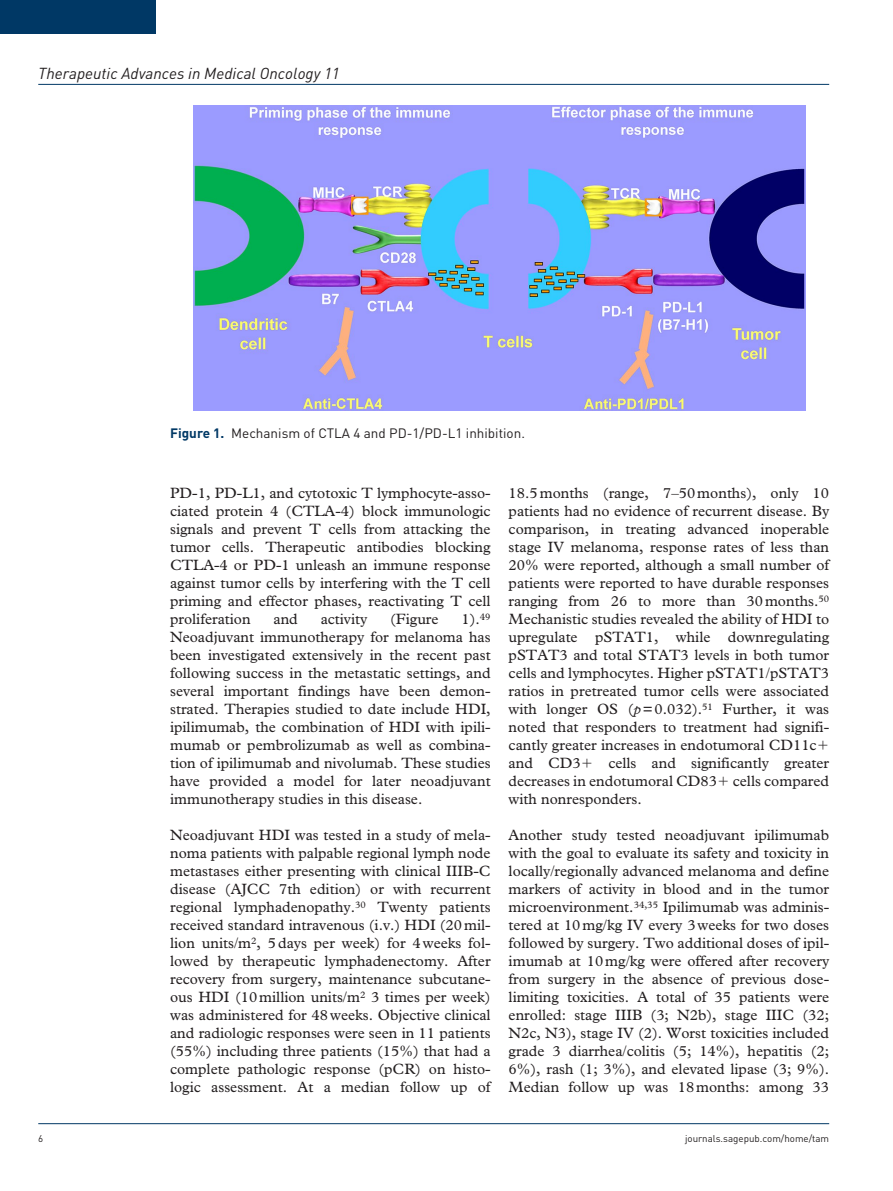
<style>
.page{position:relative;width:893px;height:1191px;background:#fff}
.page>*{position:absolute;margin:0;border:0;box-sizing:border-box;transform-origin:0 0}
.t1{font:italic 15.75px "DIN";color:#231f20}
.t2{font:15px/18px "Plantin Std";color:#231f20;text-align:justify}
.t3{font:13.5px "DIN";color:#231f20}
.t4{font:9.75px "DIN";color:#231f20}
.s1{font-weight:700;color:#003865}
.s2{font-style:italic}
</style>
<div class="page">
<hr style="left:38px;top:84px;width:791px;height:1px;background:#003865">
<hr style="left:38px;top:1123px;width:791px;height:1px;background:#003865">
<div style="left:0;top:0;width:155px;height:34px;background:#003865"></div>
<img style="left:194px;top:106px;width:612px;height:304px">
<p class="t1" style="left:38px;top:63px;width:303px">Therapeutic Advances in Medical Oncology 11</p>
<p class="t3" style="left:170px;top:425px;width:356px"><span class="s1">Figure 1.</span> Mechanism of CTLA 4 and PD-1/PD-L1 inhibition.</p>
<p class="t2" style="left:170px;top:484px;width:322px">PD-1, PD-L1, and cytotoxic T lymphocyte-asso&shy;ciated protein 4 (CTLA-4) block immunologic signals and prevent T cells from attacking the tumor cells. Therapeutic antibodies blocking CTLA-4 or PD-1 unleash an immune response against tumor cells by interfering with the T cell priming and effector phases, reactivating T cell proliferation</p>
<p class="t2" style="left:170px;top:610px;width:322px;text-indent:291px">1).<sup>49<br></sup>Neoadjuvant immunotherapy for melanoma has been investigated extensively in the recent past following success in the metastatic settings, and several important findings have been demon&shy;strated. Therapies studied to date include HDI, ipilimumab, the combination of HDI with ipili&shy;mumab or pembrolizumab as well as combina&shy;tion of ipilimumab and nivolumab. These studies have provided a model for later neoadjuvant immunotherapy studies in this disease.</p>
<p class="t2" style="left:170px;top:826px;width:322px">Neoadjuvant HDI was tested in a study of mela&shy;noma patients with palpable regional lymph node metastases either presenting with clinical IIIB-C disease (AJCC 7th edition) or with recurrent regional lymphadenopathy.<sup>30</sup> Twenty patients received standard intravenous (i.v.) HDI (20mil&shy;lion units/m<sup>2</sup>, 5days per week) for 4weeks fol&shy;lowed by therapeutic lymphadenectomy. After recovery from surgery, maintenance subcutane&shy;ous HDI (10million units/m<sup>2</sup> 3 times per week) was administered for 48weeks. Objective clinical and radiologic responses were seen in 11 patients (55%) including three patients (15%) that had a complete pathologic response (pCR) on histo&shy;logic assessment. At a median follow up of</p>
<p class="t2" style="left:273px;top:610px;width:26px">and</p>
<p class="t2" style="left:321px;top:610px;width:48px">activity</p>
<p class="t2" style="left:390px;top:610px;width:50px">(Figure</p>
<p class="t2" style="left:509px;top:484px;width:322px;text-align:left">18.5months (range, 7–50months), only 10 patients had no evidence of recurrent disease. By comparison, in treating advanced inoperable stage IV melanoma, response rates of less than 20% were reported, although a small number of patients were reported to have durable responses ranging from 26 to more than 30months.<sup>50<br></sup>Mechanistic studies revealed the ability of HDI to upregulate pSTAT1, while downregulating pSTAT3 and total STAT3 levels in both tumor cells and lymphocytes. Higher pSTAT1/pSTAT3 ratios in pretreated tumor cells were associated with longer OS (<span class="s2">p</span>=0.032).<sup>51</sup> Further, it was noted that responders to treatment had signifi&shy;cantly greater increases in endotumoral CD11c and CD3</p>
<p class="t2" style="left:509px;top:754px;width:322px;text-indent:100px">cells and significantly greater decreases in endotumoral CD83 cells compared with nonresponders.</p>
<p class="t2" style="left:509px;top:826px;width:322px">Another study tested neoadjuvant ipilimumab with the goal to evaluate its safety and toxicity in locally/regionally advanced melanoma and define markers of activity in blood and in the tumor microenvironment.<sup>34,35</sup> Ipilimumab was adminis&shy;tered at 10mg/kg IV every 3weeks for two doses followed by surgery. Two additional doses of ipil&shy;imumab at 10mg/kg were offered after recovery from surgery in the absence of previous dose&shy;limiting toxicities. A total of 35 patients were enrolled: stage IIIB (3; N2b), stage IIIC (32; N2c, N3), stage IV (2). Worst toxicities included grade 3 diarrhea/colitis (5; 14%), hepatitis (2; 6%), rash (1; 3%), and elevated lipase (3; 9%).<br>Median follow up was 18months: among 33</p>
<p class="t4" style="left:38px;top:1132px;width:7px">6</p>
<p class="t4" style="left:685px;top:1132px;width:146px">journals.sagepub.com/home/tam</p>
</div>
